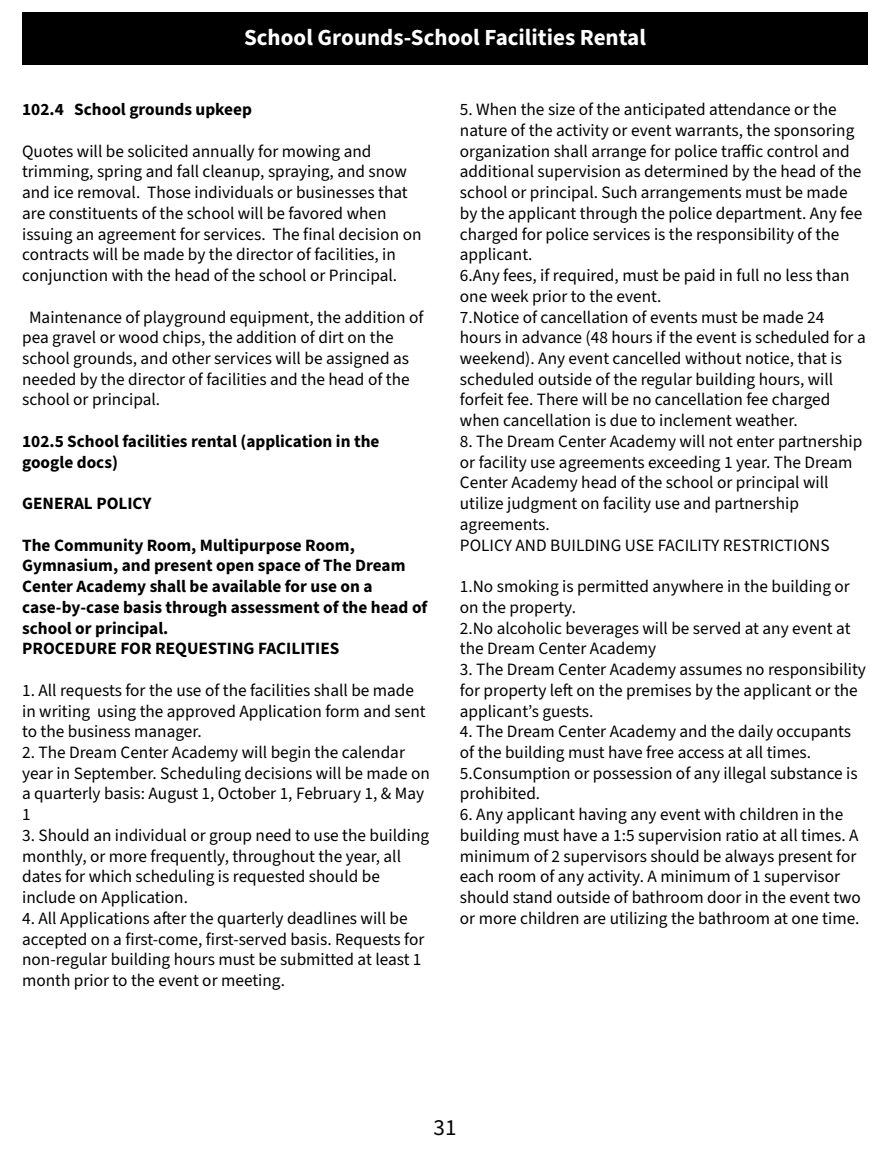
<style>
.page{position:relative;width:890px;height:1152px;background:#fff}
.page>*{position:absolute;margin:0;border:0;box-sizing:border-box;transform-origin:0 0}
.t1{font:700 23.2px "Source Sans 3";color:#fff}
.t2{font:23.2px "Source Sans 3";color:#000}
.t3{font:17.2px/20.8px "Source Sans 3";color:#000}
.t4{font:700 17.2px/20.8px "Source Sans 3";color:#000}
</style>
<div class="page">
<div style="left:22px;top:12px;width:846px;height:53px;background:#000"></div>
<h1 class="t1" style="left:244px;top:22px;width:403px">School Grounds-School Facilities Rental</h1>
<p class="t4" style="left:22px;top:99px;width:231px">102.4 School grounds upkeep</p>
<p class="t3" style="left:22px;top:141px;width:401px">Quotes will be solicited annually for mowing and trimming, spring and fall cleanup, spraying, and snow and ice removal. Those individuals or businesses that are constituents of the school will be favored when issuing an agreement for services. The final decision on contracts will be made by the director of facilities, in conjunction with the head of the school or Principal.</p>
<p class="t3" style="left:22px;top:306px;width:403px;text-indent:7px">Maintenance of playground equipment, the addition of pea gravel or wood chips, the addition of dirt on the school grounds, and other services will be assigned as needed by the director of facilities and the head of the school or principal.</p>
<p class="t4" style="left:22px;top:431px;width:359px">102.5 School facilities rental (application in the google docs)</p>
<p class="t4" style="left:22px;top:493px;width:131px">GENERAL POLICY</p>
<p class="t4" style="left:22px;top:534px;width:407px">The Community Room, Multipurpose Room, Gymnasium, and present open space of The Dream Center Academy shall be available for use on a case-by-case basis through assessment of the head of school or principal.<br>PROCEDURE FOR REQUESTING FACILITIES</p>
<p class="t3" style="left:22px;top:680px;width:405px">1. All requests for the use of the facilities shall be made in writing using the approved Application form and sent to the business manager.</p>
<p class="t3" style="left:22px;top:742px;width:409px">2. The Dream Center Academy will begin the calendar year in September. Scheduling decisions will be made on a quarterly basis: August 1, October 1, February 1, &amp; May 1</p>
<p class="t3" style="left:22px;top:825px;width:409px">3. Should an individual or group need to use the building monthly, or more frequently, throughout the year, all dates for which scheduling is requested should be include on Application.</p>
<p class="t3" style="left:22px;top:908px;width:404px">4. All Applications after the quarterly deadlines will be accepted on a first-come, first-served basis. Requests for non-regular building hours must be submitted at least 1 month prior to the event or meeting.</p>
<p class="t3" style="left:460px;top:99px;width:407px">5. When the size of the anticipated attendance or the nature of the activity or event warrants, the sponsoring organization shall arrange for police traffic control and additional supervision as determined by the head of the school or principal. Such arrangements must be made by the applicant through the police department. Any fee charged for police services is the responsibility of the applicant.<br>6.Any fees, if required, must be paid in full no less than one week prior to the event.<br>7.Notice of cancellation of events must be made 24 hours in advance (48 hours if the event is scheduled for a weekend). Any event cancelled without notice, that is scheduled outside of the regular building hours, will forfeit fee. There will be no cancellation fee charged when cancellation is due to inclement weather.</p>
<p class="t3" style="left:460px;top:431px;width:404px">8. The Dream Center Academy will not enter partnership or facility use agreements exceeding 1 year. The Dream Center Academy head of the school or principal will utilize judgment on facility use and partnership agreements.<br>POLICY AND BUILDING USE FACILITY RESTRICTIONS</p>
<p class="t3" style="left:460px;top:576px;width:392px">1.No smoking is permitted anywhere in the building or on the property.<br>2.No alcoholic beverages will be served at any event at the Dream Center Academy</p>
<p class="t3" style="left:460px;top:659px;width:408px">3. The Dream Center Academy assumes no responsibility for property left on the premises by the applicant or the applicant’s guests.</p>
<p class="t3" style="left:460px;top:721px;width:399px">4. The Dream Center Academy and the daily occupants of the building must have free access at all times.<br>5.Consumption or possession of any illegal substance is prohibited.</p>
<p class="t3" style="left:460px;top:804px;width:402px">6. Any applicant having any event with children in the building must have a 1:5 supervision ratio at all times. A minimum of 2 supervisors should be always present for each room of any activity. A minimum of 1 supervisor should stand outside of bathroom door in the event two or more children are utilizing the bathroom at one time.</p>
<h1 class="t2" style="left:434px;top:1112px;width:24px">31</h1>
</div>
